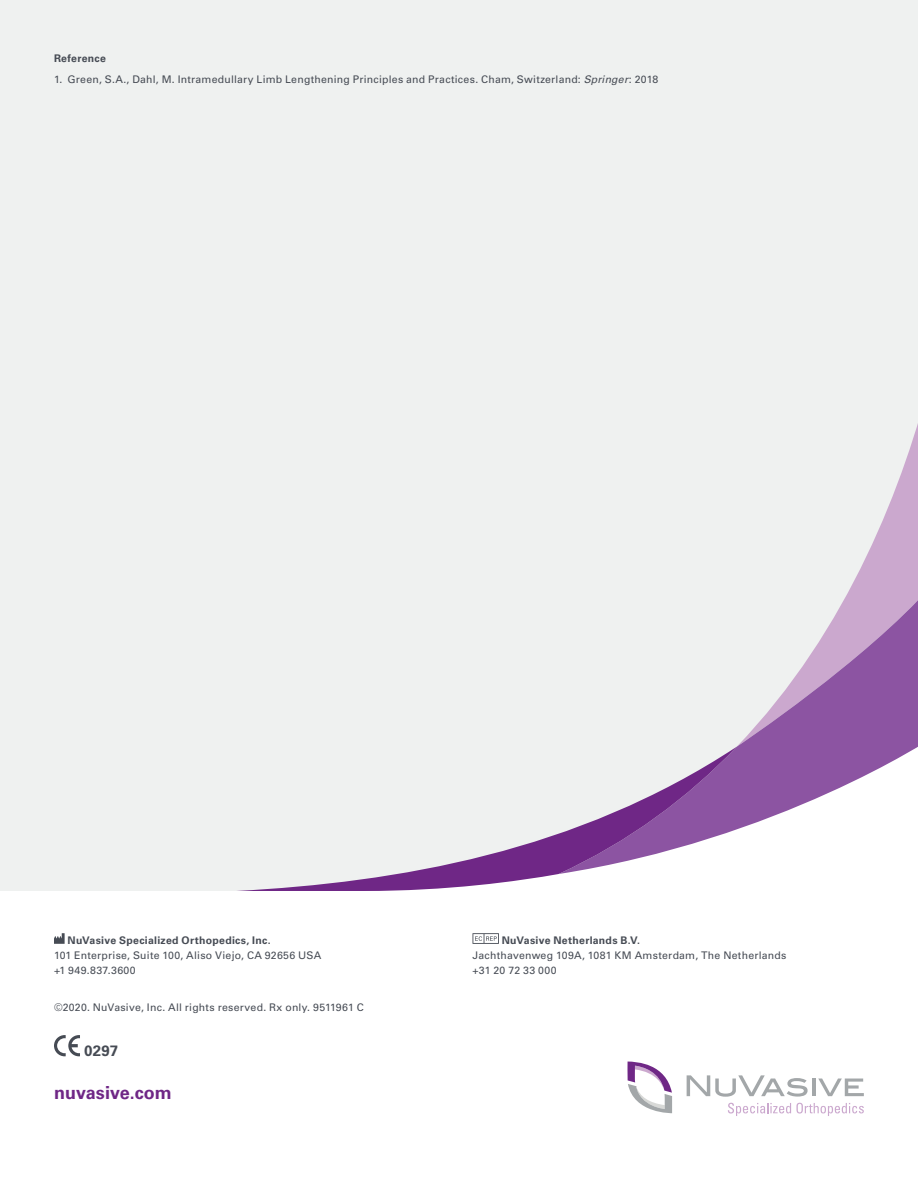
<style>
.page{position:relative;width:918px;height:1188px;background:#fff}
.page>*{position:absolute;margin:0;border:0;box-sizing:border-box;transform-origin:0 0}
.URL_Bold_10pt{font:700 18px "Univers LT Std";letter-spacing:.005em;color:#6f2786}
.References_Bold_7pt{font:700 15px "Univers LT Std";color:#464b54}
.Address_Roman_7pt{font:10.5px/15px "Univers LT Std";letter-spacing:.02em;color:#464b54}
.Copyright_Roman_7pt{font:10.5px "Univers LT Std";letter-spacing:.025em;color:#464b54}
.Address_Bold_7pt{font:700 10.5px "Univers LT Std";letter-spacing:.025em;color:#464b54}
.Address_Roman_7pt-2{font:700 10.5px "Univers LT Std";letter-spacing:.025em;color:#464b54}
.References_Roman_7pt{font:700 10.5px "Univers LT Std";letter-spacing:.03em;color:#464b54}
.s1{font-style:italic}
</style>
<div class="page">
<svg style="left:687px;top:1075px;width:121px;height:22px"></svg>
<hr style="left:812px;top:1079px;width:3px;height:17px;background:#a3a7a9">
<svg style="left:818px;top:1079px;width:46px;height:17px"></svg>
<svg style="left:627px;top:1062px;width:45px;height:52px"></svg>
<svg style="left:728px;top:1103px;width:136px;height:13px"></svg>
<div style="left:0;top:0;width:918px;height:891px;background:#eff1f0"></div>
<svg style="left:737px;top:374px;width:181px;height:212px;fill:#eff1f0"></svg>
<svg style="left:558px;top:586px;width:360px;height:288px;fill:#eff1f0"></svg>
<svg style="left:236px;top:747px;width:501px;height:144px;fill:#eff1f0"></svg>
<svg style="left:54px;top:933px;width:11px;height:11px"></svg>
<svg style="left:473px;top:933px;width:26px;height:11px"></svg>
<svg style="left:54px;top:1035px;width:26px;height:21px"></svg>
<p class="References_Roman_7pt" style="left:54px;top:52px;width:54px">Reference</p>
<p class="Address_Roman_7pt" style="left:54px;top:72px;width:606px">1. Green, S.A., Dahl, M. Intramedullary Limb Lengthening Principles and Practices. Cham, Switzerland: <span class="s1">Springer</span>: 2018</p>
<p class="Address_Bold_7pt" style="left:68px;top:934px;width:205px">NuVasive Specialized Orthopedics, Inc.</p>
<p class="Address_Roman_7pt" style="left:54px;top:948px;width:269px">101 Enterprise, Suite 100, Aliso Viejo, CA 92656 USA +1 949.837.3600</p>
<p class="Copyright_Roman_7pt" style="left:54px;top:1001px;width:311px">©2020. NuVasive, Inc. All rights reserved. Rx only. 9511961 C</p>
<p class="References_Bold_7pt" style="left:84px;top:1042px;width:35px">0297</p>
<p class="URL_Bold_10pt" style="left:54px;top:1083px;width:119px">nuvasive.com</p>
<p class="Address_Roman_7pt-2" style="left:502px;top:934px;width:140px">NuVasive Netherlands B.V.</p>
<p class="Address_Roman_7pt" style="left:472px;top:948px;width:315px">Jachthavenweg 109A, 1081 KM Amsterdam, The Netherlands</p>
<p class="Address_Roman_7pt" style="left:472px;top:963px;width:86px">+31 20 72 33 000</p>
</div>
